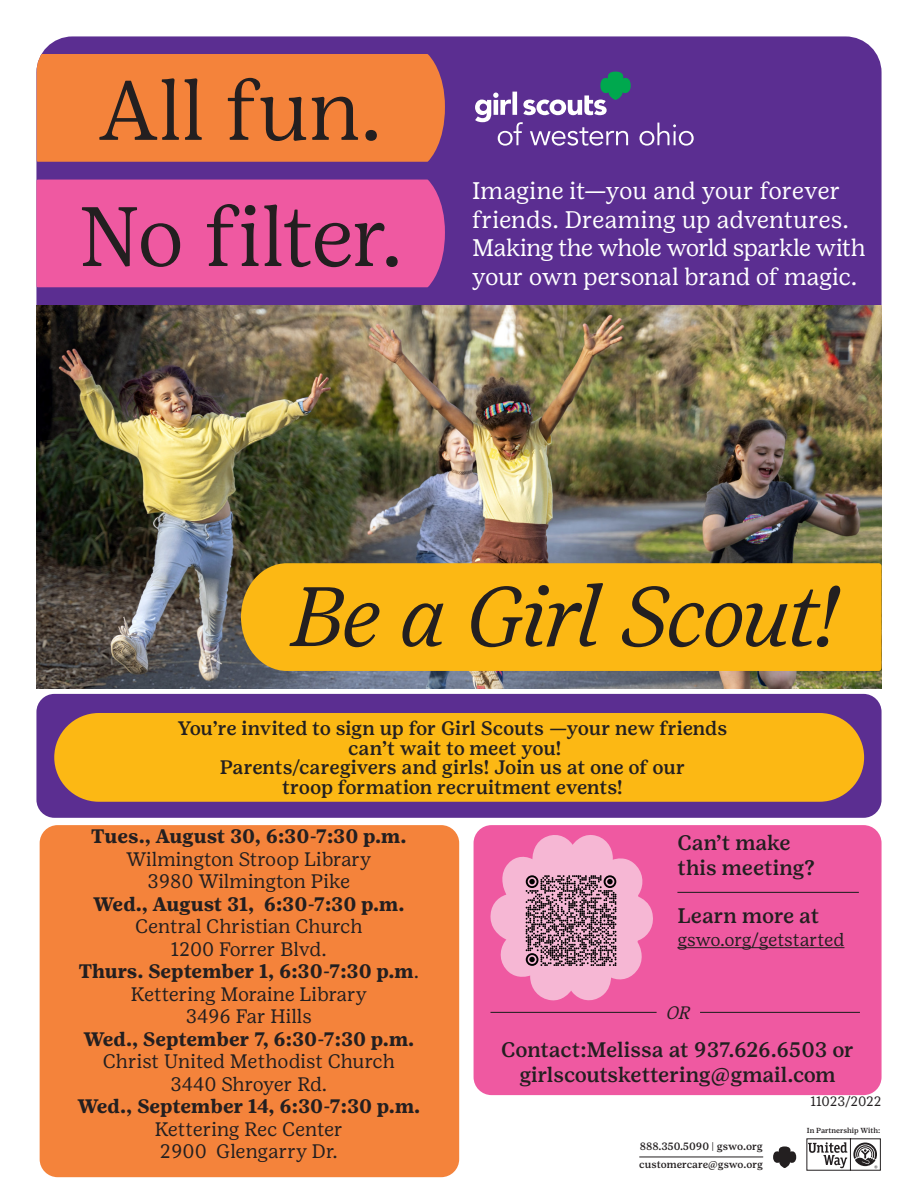
<style>
.page{position:relative;width:918px;height:1188px;background:#fff}
.page>*{position:absolute;margin:0;border:0;box-sizing:border-box;transform-origin:0 0}
.t1{font:300 84px "Girl Scout Display";letter-spacing:.01em;color:#231f20}
.t2{font:italic 300 84px "Girl Scout Display";letter-spacing:-.015em;color:#231f20}
.t3{font:24px/28.5px "Girl Scout Text";letter-spacing:-.015em;color:#fff}
.t4{font:500 21px/25.5px "Girl Scout Text";color:#231f20;text-align:center}
.t5{font:19.5px "Girl Scout Text";color:#231f20}
.t6{font:700 19.5px "Girl Scout Text";color:#231f20}
.t7{font:500 19.5px "Girl Scout Text";letter-spacing:-.01em;color:#231f20}
.t8{font:18px "Girl Scout Text";letter-spacing:-.02em;color:#231f20}
.t9{font:italic 18px "Girl Scout Text";color:#231f20}
.t10{font:13.5px "Girl Scout Text";letter-spacing:-.005em;color:#231f20}
.t11{font:500 10.5px "Girl Scout Text";color:#231f20}
.t12{font:500 10.35px "Girl Scout Text";letter-spacing:-.005em;color:#231f20}
.t13{font:500 7.35px "Girl Scout Text";color:#231f20}
.t14{font:6.3px "Girl Scout Text";color:#231f20}
.s1{font-weight:400}
</style>
<div class="page">
<div style="left:36px;top:694px;width:846px;height:124px;background:#5b2e91;border-radius:18px"></div>
<div style="left:36px;top:36px;width:846px;height:322px;background:#5b2e91;border-radius:36px"></div>
<div style="left:36px;top:54px;width:409px;height:108px;background:#f4833b"></div>
<img style="left:36px;top:305px;width:846px;height:383px">
<div style="left:241px;top:563px;width:641px;height:108px;background:#fcb814"></div>
<div style="left:36px;top:180px;width:409px;height:107px;background:#ef59a1"></div>
<svg style="left:806px;top:1138px;width:75px;height:33px"></svg>
<hr style="left:640px;top:1157px;width:123px;height:1px;background:#231f20">
<svg style="left:773px;top:1146px;width:23px;height:22px"></svg>
<svg style="left:475px;top:72px;width:156px;height:74px"></svg>
<svg style="left:640px;top:123px;width:54px;height:23px"></svg>
<div style="left:54px;top:713px;width:810px;height:89px;background:#fcb814"></div>
<div style="left:474px;top:825px;width:408px;height:270px;background:#ef59a1;border-radius:18px"></div>
<hr style="left:677px;top:947px;width:168px;height:1px;background:#231f20">
<hr style="left:677px;top:892px;width:182px;height:1px;background:#231f20">
<hr style="left:490px;top:1012px;width:167px;height:1px;background:#231f20">
<hr style="left:700px;top:1012px;width:160px;height:1px;background:#231f20">
<svg style="left:490px;top:835px;width:163px;height:166px"></svg>
<div style="left:40px;top:825px;width:419px;height:352px;background:#f4833b;border-radius:18px"></div>
<p class="t1" style="left:100px;top:63px;width:283px">All fun.</p>
<p class="t1" style="left:79px;top:189px;width:325px">No filter.</p>
<p class="t3" style="left:472px;top:177px;width:395px">Imagine it—you and your forever friends. Dreaming up adventures.<br>Making the whole world sparkle with your own personal brand of magic.</p>
<p class="t2" style="left:292px;top:569px;width:548px">Be a Girl Scout!</p>
<p class="t7" style="left:178px;top:717px;width:551px">You’re invited to sign up for Girl Scouts —your new friends</p>
<p class="t7" style="left:348px;top:737px;width:215px">can’t wait to meet you!</p>
<p class="t7" style="left:220px;top:756px;width:467px">Parents/caregivers and girls! Join us at one of our</p>
<p class="t7" style="left:282px;top:776px;width:342px">troop formation recruitment events!</p>
<p class="t4" style="left:677px;top:830px;width:115px">Can’t make</p>
<p class="t4" style="left:677px;top:855px;width:139px">this meeting?</p>
<p class="t4" style="left:677px;top:903px;width:143px">Learn more at</p>
<p class="t8" style="left:677px;top:929px;width:169px">gswo.org/getstarted</p>
<p class="t6" style="left:91px;top:825px;width:317px">Tues., August 30, 6:30-7:30 p.m.</p>
<p class="t5" style="left:126px;top:848px;width:247px">Wilmington Stroop Library</p>
<p class="t5" style="left:147px;top:871px;width:204px">3980 Wilmington Pike</p>
<p class="t6" style="left:93px;top:893px;width:313px">Wed., August 31, 6:30-7:30 p.m.</p>
<p class="t5" style="left:135px;top:916px;width:229px">Central Christian Church</p>
<p class="t5" style="left:171px;top:938px;width:157px">1200 Forrer Blvd.</p>
<p class="t6" style="left:79px;top:960px;width:342px">Thurs. September 1, 6:30-7:30 p.m<span class="s1">.</span></p>
<p class="t5" style="left:131px;top:983px;width:237px">Kettering Moraine Library</p>
<p class="t5" style="left:186px;top:1006px;width:128px">3496 Far Hills</p>
<p class="t6" style="left:83px;top:1028px;width:333px">Wed., September 7, 6:30-7:30 p.m.</p>
<p class="t5" style="left:103px;top:1051px;width:294px">Christ United Methodist Church</p>
<p class="t5" style="left:171px;top:1073px;width:158px">3440 Shroyer Rd.</p>
<p class="t6" style="left:77px;top:1095px;width:344px">Wed., September 14, 6:30-7:30 p.m.</p>
<p class="t5" style="left:155px;top:1118px;width:190px">Kettering Rec Center</p>
<p class="t5" style="left:160px;top:1141px;width:179px">2900 Glengarry Dr.</p>
<p class="t9" style="left:666px;top:1003px;width:26px">OR</p>
<p class="t4" style="left:501px;top:1037px;width:354px">Contact:Melissa at 937.626.6503 or girlscoutskettering@gmail.com</p>
<p class="t10" style="left:810px;top:1094px;width:73px">11023/2022</p>
<p class="t13" style="left:807px;top:1126px;width:75px">In Partnership With:</p>
<p class="t11" style="left:640px;top:1141px;width:125px">888.350.5090 | gswo.org</p>
<p class="t12" style="left:639px;top:1158px;width:125px">customercare@gswo.org</p>
<p class="t14" style="left:874px;top:1164px;width:5px">®</p>
</div>
